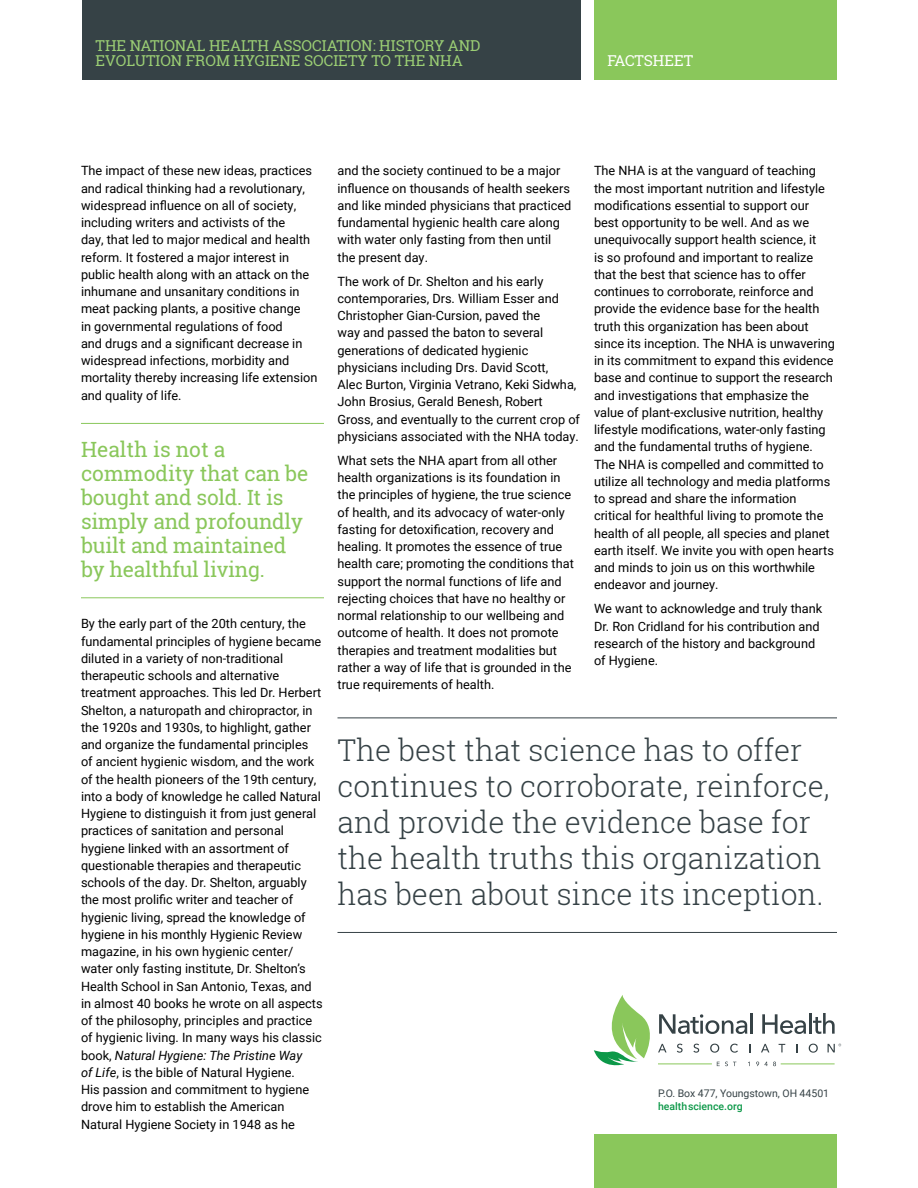
<style>
.page{position:relative;width:918px;height:1188px;background:#fff}
.page>*{position:absolute;margin:0;border:0;box-sizing:border-box;transform-origin:0 0}
.NHA_HSI_Larger_GREY{font:300 30px/36px "Roboto Slab";color:#364246}
.NHA_HSI_Callout_with{font:21px/24px "Roboto Slab";letter-spacing:-.01em;color:#8ac75b}
.t1{font:15px/15px "Roboto Slab";color:#9bce74}
.t2{font:15px "Roboto Slab";letter-spacing:-.005em;color:#fff}
.NHA_HSI_Body_copy{font:12.75px/17.2px "Roboto";color:#000}
.t3{font:10.5px "Roboto";color:#364246}
.t4{font:500 10.5px "Roboto";color:#0c9848}
.s1{font-style:italic}
</style>
<div class="page">
<div style="left:82px;top:0;width:498px;height:80px;background:#364246"></div>
<hr style="left:81px;top:423px;width:243px;height:1px;background:#8ac75b">
<hr style="left:81px;top:598px;width:243px;height:1px;background:#8ac75b">
<div style="left:594px;top:0;width:243px;height:80px;background:#8ac75b"></div>
<svg style="left:761px;top:1044px;width:8px;height:8px"></svg>
<svg style="left:779px;top:1044px;width:6px;height:8px"></svg>
<svg style="left:809px;top:1044px;width:9px;height:9px"></svg>
<hr style="left:750px;top:1013px;width:3px;height:21px;background:#364246">
<svg style="left:762px;top:1014px;width:44px;height:20px"></svg>
<hr style="left:809px;top:1013px;width:3px;height:21px;background:#364246">
<svg style="left:813px;top:1013px;width:22px;height:21px"></svg>
<svg style="left:594px;top:995px;width:156px;height:71px"></svg>
<svg style="left:756px;top:1062px;width:20px;height:4px"></svg>
<hr style="left:658px;top:1064px;width:54px;height:1px;background:#8ac75b">
<hr style="left:781px;top:1064px;width:54px;height:1px;background:#8ac75b">
<svg style="left:828px;top:1044px;width:13px;height:8px"></svg>
<div style="left:594px;top:1135px;width:243px;height:53px;background:#8ac75b"></div>
<hr style="left:338px;top:718px;width:499px;height:1px;background:#364246">
<hr style="left:338px;top:932px;width:499px;height:1px;background:#364246">
<p class="t1" style="left:96px;top:38px;width:387px">THE NATIONAL HEALTH ASSOCIATION: HISTORY AND<br>EVOLUTION FROM HYGIENE SOCIETY TO THE NHA</p>
<p class="t2" style="left:608px;top:51px;width:87px">FACTSHEET</p>
<p class="NHA_HSI_Body_copy" style="left:81px;top:162px;width:238px">The impact of these new ideas, practices and radical thinking had a revolutionary, widespread influence on all of society, including writers and activists of the<br>day, that led to major medical and health reform. It fostered a major interest in public health along with an attack on the inhumane and unsanitary conditions in meat packing plants, a positive change<br>in governmental regulations of food<br>and drugs and a significant decrease in widespread infections, morbidity and mortality thereby increasing life extension and quality of life.</p>
<p class="NHA_HSI_Callout_with" style="left:81px;top:438px;width:229px">Health is not a commodity that can be bought and sold. It is simply and profoundly built and maintained by healthful living.</p>
<p class="NHA_HSI_Body_copy" style="left:81px;top:615px;width:243px">By the early part of the 20th century, the fundamental principles of hygiene became diluted in a variety of non-traditional therapeutic schools and alternative treatment approaches. This led Dr. Herbert Shelton, a naturopath and chiropractor, in the 1920s and 1930s, to highlight, gather and organize the fundamental principles of ancient hygienic wisdom, and the work of the health pioneers of the 19th century, into a body of knowledge he called Natural Hygiene to distinguish it from just general practices of sanitation and personal hygiene linked with an assortment of questionable therapies and therapeutic schools of the day. Dr. Shelton, arguably the most prolific writer and teacher of hygienic living, spread the knowledge of hygiene in his monthly Hygienic Review magazine, in his own hygienic center/ water only fasting institute, Dr. Shelton’s Health School in San Antonio, Texas, and in almost 40 books he wrote on all aspects of the philosophy, principles and practice of hygienic living. In many ways his classic book, <span class="s1">Natural Hygiene: The Pristine Way<br>of Life</span>, is the bible of Natural Hygiene.<br>His passion and commitment to hygiene drove him to establish the American Natural Hygiene Society in 1948 as he</p>
<p class="NHA_HSI_Body_copy" style="left:338px;top:162px;width:235px">and the society continued to be a major influence on thousands of health seekers and like minded physicians that practiced fundamental hygienic health care along with water only fasting from then until the present day.</p>
<p class="NHA_HSI_Body_copy" style="left:338px;top:272px;width:244px">The work of Dr. Shelton and his early contemporaries, Drs. William Esser and Christopher Gian-Cursion, paved the<br>way and passed the baton to several generations of dedicated hygienic physicians including Drs. David Scott,<br>Alec Burton, Virginia Vetrano, Keki Sidwha, John Brosius, Gerald Benesh, Robert Gross, and eventually to the current crop of physicians associated with the NHA today.</p>
<p class="NHA_HSI_Body_copy" style="left:338px;top:451px;width:238px">What sets the NHA apart from all other health organizations is its foundation in the principles of hygiene, the true science of health, and its advocacy of water-only fasting for detoxification, recovery and healing. It promotes the essence of true health care; promoting the conditions that support the normal functions of life and rejecting choices that have no healthy or normal relationship to our wellbeing and outcome of health. It does not promote therapies and treatment modalities but rather a way of life that is grounded in the true requirements of health.</p>
<p class="NHA_HSI_Body_copy" style="left:594px;top:162px;width:242px">The NHA is at the vanguard of teaching the most important nutrition and lifestyle modifications essential to support our best opportunity to be well. And as we unequivocally support health science, it<br>is so profound and important to realize that the best that science has to offer continues to corroborate, reinforce and provide the evidence base for the health truth this organization has been about since its inception. The NHA is unwavering in its commitment to expand this evidence base and continue to support the research and investigations that emphasize the value of plant-exclusive nutrition, healthy lifestyle modifications, water-only fasting and the fundamental truths of hygiene.<br>The NHA is compelled and committed to utilize all technology and media platforms to spread and share the information critical for healthful living to promote the health of all people, all species and planet earth itself. We invite you with open hearts and minds to join us on this worthwhile endeavor and journey.</p>
<p class="NHA_HSI_Body_copy" style="left:594px;top:600px;width:230px">We want to acknowledge and truly thank<br>Dr. Ron Cridland for his contribution and research of the history and background of Hygiene.</p>
<p class="NHA_HSI_Larger_GREY" style="left:338px;top:732px;width:494px">The best that science has to offer continues to corroborate, reinforce, and provide the evidence base for the health truths this organization has been about since its inception.</p>
<p class="t3" style="left:658px;top:1086px;width:173px">P.O. Box 477, Youngstown, OH 44501</p>
<p class="t4" style="left:658px;top:1098px;width:86px">health science.org</p>
</div>
